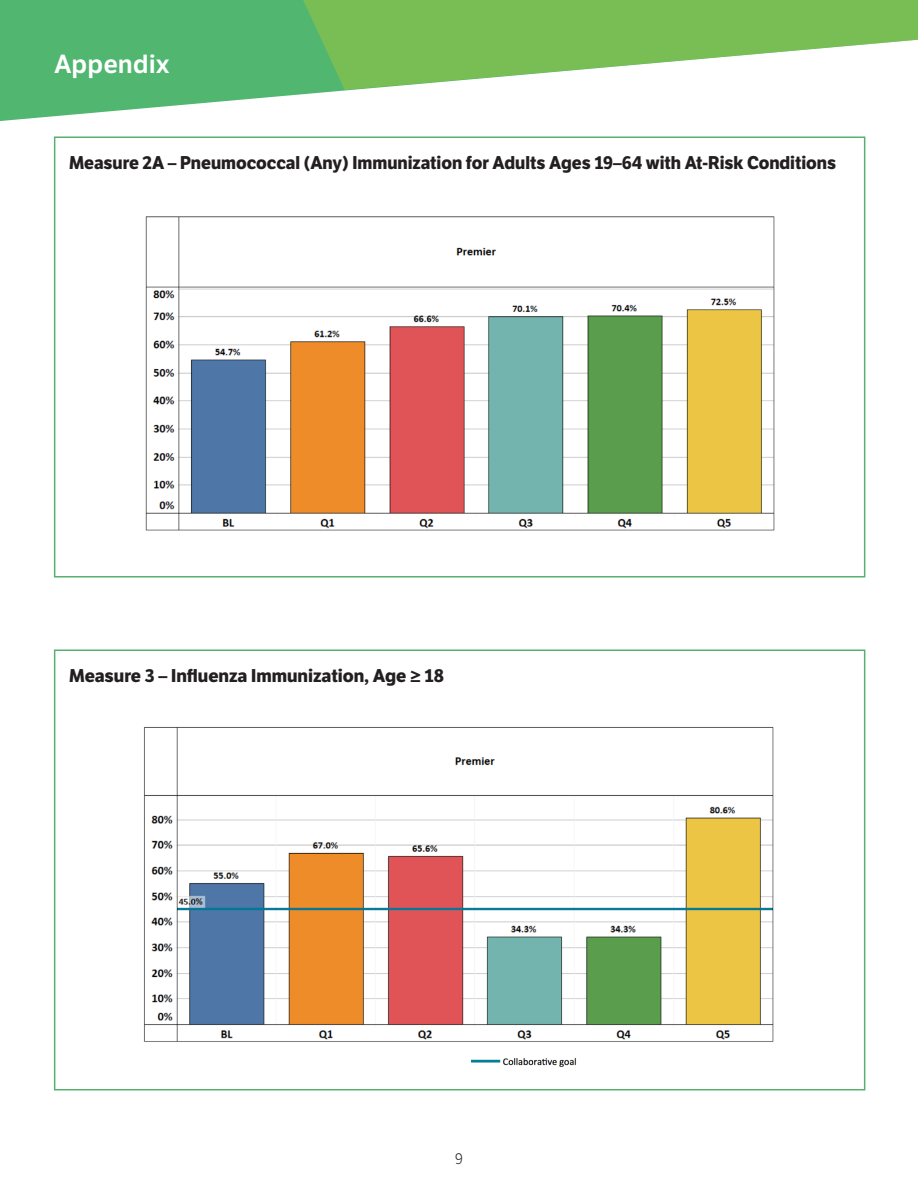
<style>
.page{position:relative;width:918px;height:1188px;background:#fff}
.page>*{position:absolute;margin:0;border:0;box-sizing:border-box;transform-origin:0 0}
.Headers_-_18_bold{font:600 25.5px "LFT Etica";color:#fff}
.body_-_10_5_light{font:700 18px "LFT Etica";color:#231f20}
.t1{font:300 15px "LFT Etica";color:#231f20}
</style>
<div class="page">
<svg style="left:0;top:0;width:350px;height:121px;background:#69c084"></svg>
<svg style="left:298px;top:0;width:620px;height:90px;fill:#78be55"></svg>
<div style="left:54px;top:136px;width:811px;height:442px;background:#fff;border:2px solid #56b070"></div>
<div style="left:54px;top:650px;width:811px;height:440px;background:#fff;border:2px solid #56b070"></div>
<img style="left:144px;top:727px;width:630px;height:340px">
<img style="left:145px;top:216px;width:630px;height:315px">
<p class="Headers_-_18_bold" style="left:54px;top:48px;width:117px">Appendix</p>
<p class="body_-_10_5_light" style="left:69px;top:151px;width:769px">Measure 2A – Pneumococcal (Any) Immunization for Adults Ages 19–64 with At-Risk Conditions</p>
<p class="body_-_10_5_light" style="left:69px;top:664px;width:377px">Measure 3 – Influenza Immunization, Age ≥ 18</p>
<p class="t1" style="left:455px;top:1150px;width:9px">9</p>
</div>
